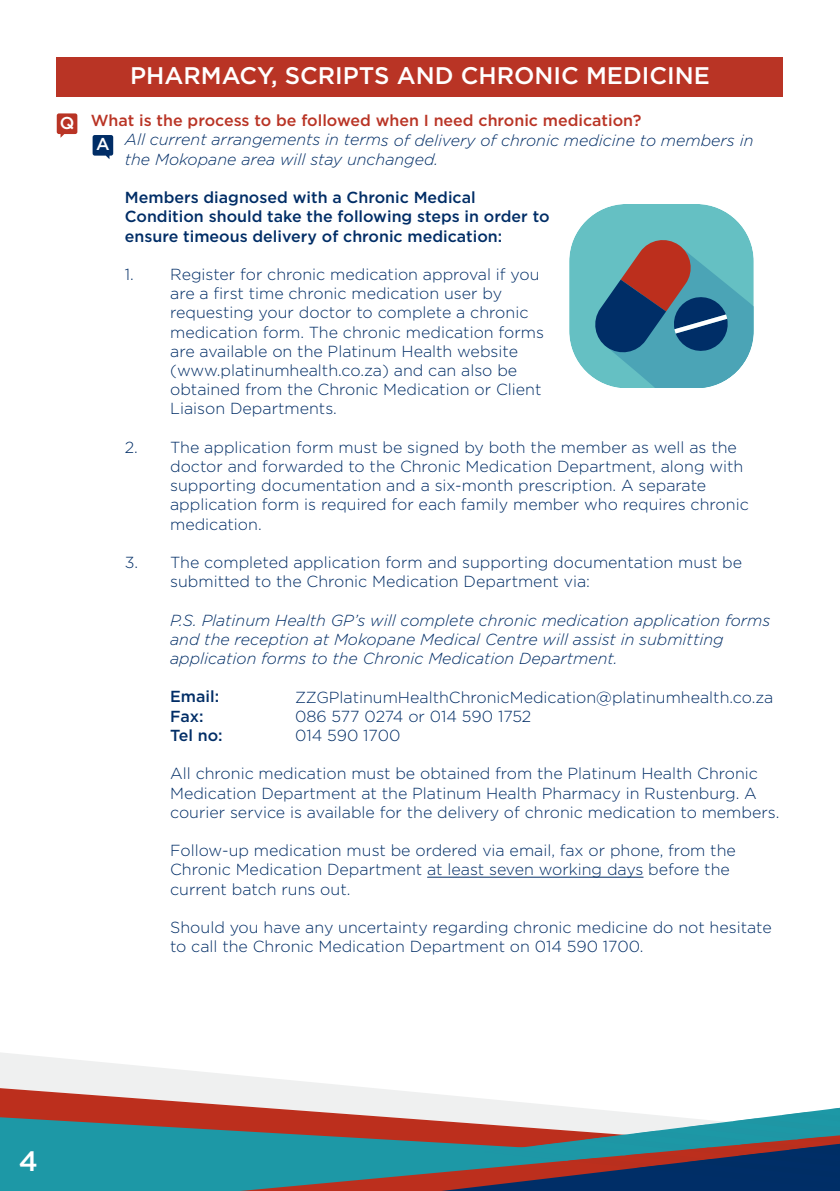
<style>
.page{position:relative;width:840px;height:1191px;background:#fff}
.page>*{position:absolute;margin:0;border:0;box-sizing:border-box;transform-origin:0 0}
.t1{font:500 28px "Gotham";color:#fff}
.t2{font:500 24px "Gotham";color:#fff}
.t3{font:500 17.2px "Gotham";color:#fff}
.t4{font:300 16px/19.2px "Gotham";color:#002d66}
.t5{font:italic 300 16px/19.2px "Gotham";color:#002d66}
.t6{font:500 16px/19.2px "Gotham";color:#002d66}
.t7{font:500 16px "Gotham";color:#b93425}
</style>
<div class="page">
<svg style="left:0;top:1060px;width:534px;height:44px;fill:#eff0f0"></svg>
<svg style="left:0;top:1104px;width:231px;height:87px;background:#418086"></svg>
<svg style="left:231px;top:1104px;width:324px;height:87px;background:#757a7a"></svg>
<svg style="left:484px;top:1106px;width:355px;height:85px"></svg>
<hr style="left:427px;top:876px;width:216px;height:1px;background:#002d66">
<svg style="left:92px;top:135px;width:21px;height:24px"></svg>
<svg style="left:57px;top:113px;width:20px;height:25px"></svg>
<svg style="left:569px;top:204px;width:184px;height:183px;background:#669ca8"></svg>
<div style="left:57px;top:57px;width:725px;height:39px;background:#b93425"></div>
<p class="t3" style="left:60px;top:117px;width:16px">Q</p>
<h2 class="t2" style="left:130px;top:67px;width:581px">PHARMACY, SCRIPTS AND CHRONIC MEDICINE</h2>
<p class="t7" style="left:91px;top:115px;width:551px">What is the process to be followed when I need chronic medication?</p>
<p class="t5" style="left:125px;top:132px;width:629px">All current arrangements in terms of delivery of chronic medicine to members in the Mokopane area will stay unchanged.</p>
<p class="t6" style="left:125px;top:189px;width:426px">Members diagnosed with a Chronic Medical<br>Condition should take the following steps in order to ensure timeous delivery of chronic medication:</p>
<p class="t4" style="left:170px;top:266px;width:375px;text-indent:-45px">1. Register for chronic medication approval if you are a first time chronic medication user by requesting your doctor to complete a chronic medication form. The chronic medication forms are available on the Platinum Health website (www.platinumhealth.co.za) and can also be obtained from the Chronic Medication or Client Liaison Departments.</p>
<p class="t4" style="left:170px;top:439px;width:580px;text-indent:-45px">2. The application form must be signed by both the member as well as the doctor and forwarded to the Chronic Medication Department, along with supporting documentation and a six-month prescription. A separate application form is required for each family member who requires chronic medication.</p>
<p class="t4" style="left:170px;top:554px;width:573px;text-indent:-45px">3. The completed application form and supporting documentation must be submitted to the Chronic Medication Department via:</p>
<p class="t5" style="left:170px;top:612px;width:601px">P.S. Platinum Health GP’s will complete chronic medication application forms and the reception at Mokopane Medical Centre will assist in submitting application forms to the Chronic Medication Department.</p>
<p class="t6" style="left:170px;top:688px;width:50px">Email:</p>
<p class="t4" style="left:295px;top:688px;width:479px">ZZGPlatinumHealthChronicMedication@platinumhealth.co.za</p>
<p class="t6" style="left:170px;top:708px;width:35px">Fax:</p>
<p class="t4" style="left:295px;top:708px;width:237px">086 577 0274 or 014 590 1752</p>
<p class="t6" style="left:170px;top:727px;width:54px">Tel no:</p>
<p class="t4" style="left:295px;top:727px;width:107px">014 590 1700</p>
<p class="t4" style="left:170px;top:765px;width:610px">All chronic medication must be obtained from the Platinum Health Chronic<br>Medication Department at the Platinum Health Pharmacy in Rustenburg. A courier service is available for the delivery of chronic medication to members.</p>
<p class="t4" style="left:170px;top:842px;width:567px">Follow-up medication must be ordered via email, fax or phone, from the<br>Chronic Medication Department at least seven working days before the current batch runs out.</p>
<p class="t4" style="left:170px;top:919px;width:603px">Should you have any uncertainty regarding chronic medicine do not hesitate to call the Chronic Medication Department on 014 590 1700.</p>
<p class="t3" style="left:96px;top:138px;width:15px">A</p>
<h1 class="t1" style="left:19px;top:1151px;width:21px">4</h1>
</div>
